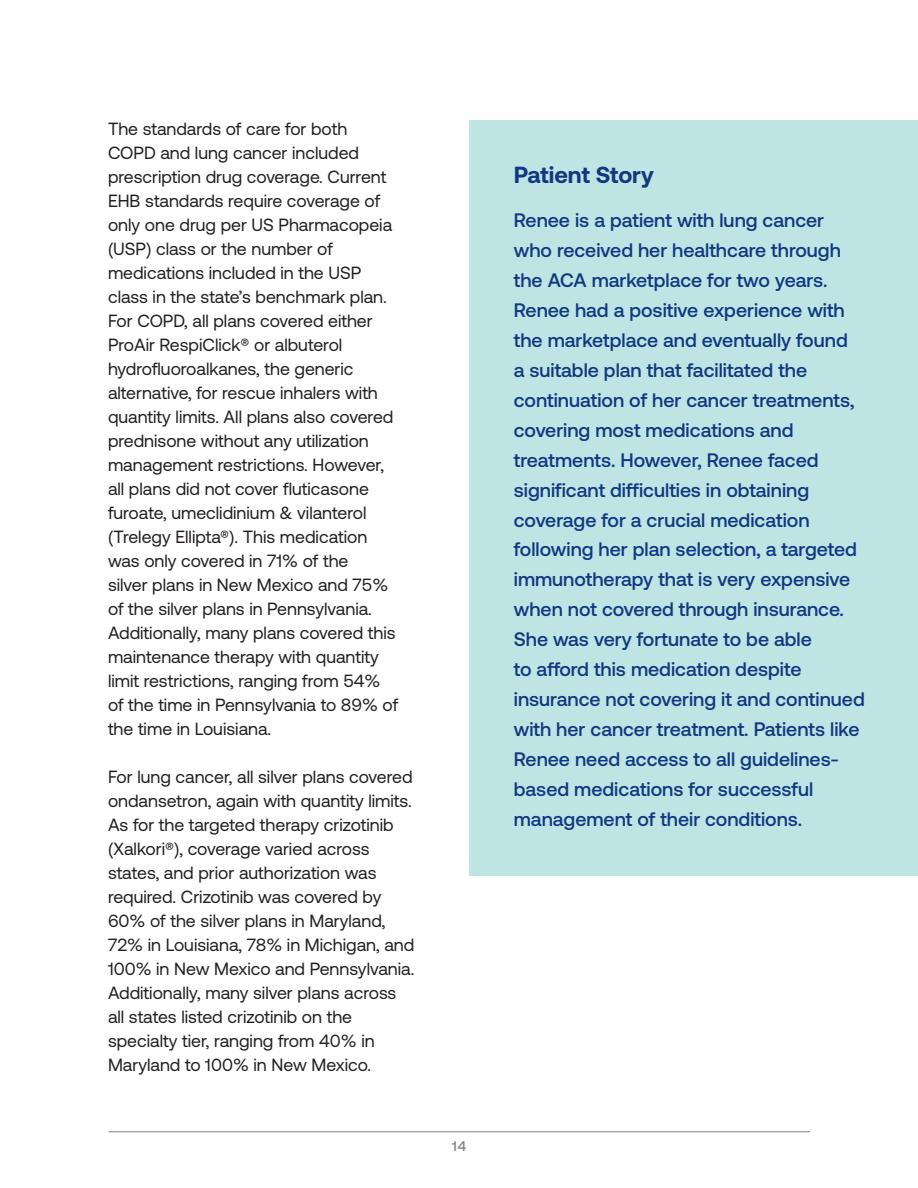
<style>
.page{position:relative;width:918px;height:1188px;background:#fff}
.page>*{position:absolute;margin:0;border:0;box-sizing:border-box;transform-origin:0 0}
._923_subhead_16_pt{font:700 23.25px "Aeonik";color:#113880}
.t1{font:500 19.5px/30px "Aeonik";color:#113880}
.t2{font:17.7px/24px "Aeonik";color:#231f20}
.t3{font:500 13.8px "Aeonik";color:#808285}
</style>
<div class="page">
<hr style="left:109px;top:1131px;width:701px;height:1px;background:#808285">
<div style="left:469px;top:120px;width:449px;height:756px;background:#bfe4e4"></div>
<p class="t2" style="left:108px;top:117px;width:292px">The standards of care for both COPD and lung cancer included prescription drug coverage. Current EHB standards require coverage of only one drug per US Pharmacopeia (USP) class or the number of medications included in the USP class in the state’s benchmark plan.<br>For COPD, all plans covered either ProAir RespiClick® or albuterol hydrofluoroalkanes, the generic alternative, for rescue inhalers with quantity limits. All plans also covered prednisone without any utilization management restrictions. However, all plans did not cover fluticasone furoate, umeclidinium &amp; vilanterol (Trelegy Ellipta®). This medication was only covered in 71% of the<br>silver plans in New Mexico and 75% of the silver plans in Pennsylvania.<br>Additionally, many plans covered this maintenance therapy with quantity limit restrictions, ranging from 54% of the time in Pennsylvania to 89% of the time in Louisiana.</p>
<p class="t2" style="left:108px;top:765px;width:308px">For lung cancer, all silver plans covered ondansetron, again with quantity limits.<br>As for the targeted therapy crizotinib (Xalkori®), coverage varied across states, and prior authorization was required. Crizotinib was covered by 60% of the silver plans in Maryland, 72% in Louisiana, 78% in Michigan, and 100% in New Mexico and Pennsylvania.<br>Additionally, many silver plans across all states listed crizotinib on the specialty tier, ranging from 40% in Maryland to 100% in New Mexico.</p>
<p class="t3" style="left:452px;top:1139px;width:16px">14</p>
<p class="_923_subhead_16_pt" style="left:514px;top:162px;width:142px">Patient Story</p>
<p class="t1" style="left:514px;top:205px;width:352px">Renee is a patient with lung cancer who received her healthcare through the ACA marketplace for two years.<br>Renee had a positive experience with the marketplace and eventually found<br>a suitable plan that facilitated the continuation of her cancer treatments, covering most medications and treatments. However, Renee faced significant difficulties in obtaining coverage for a crucial medication following her plan selection, a targeted immunotherapy that is very expensive when not covered through insurance.<br>She was very fortunate to be able<br>to afford this medication despite insurance not covering it and continued with her cancer treatment. Patients like Renee need access to all guidelines&shy;based medications for successful management of their conditions.</p>
</div>
